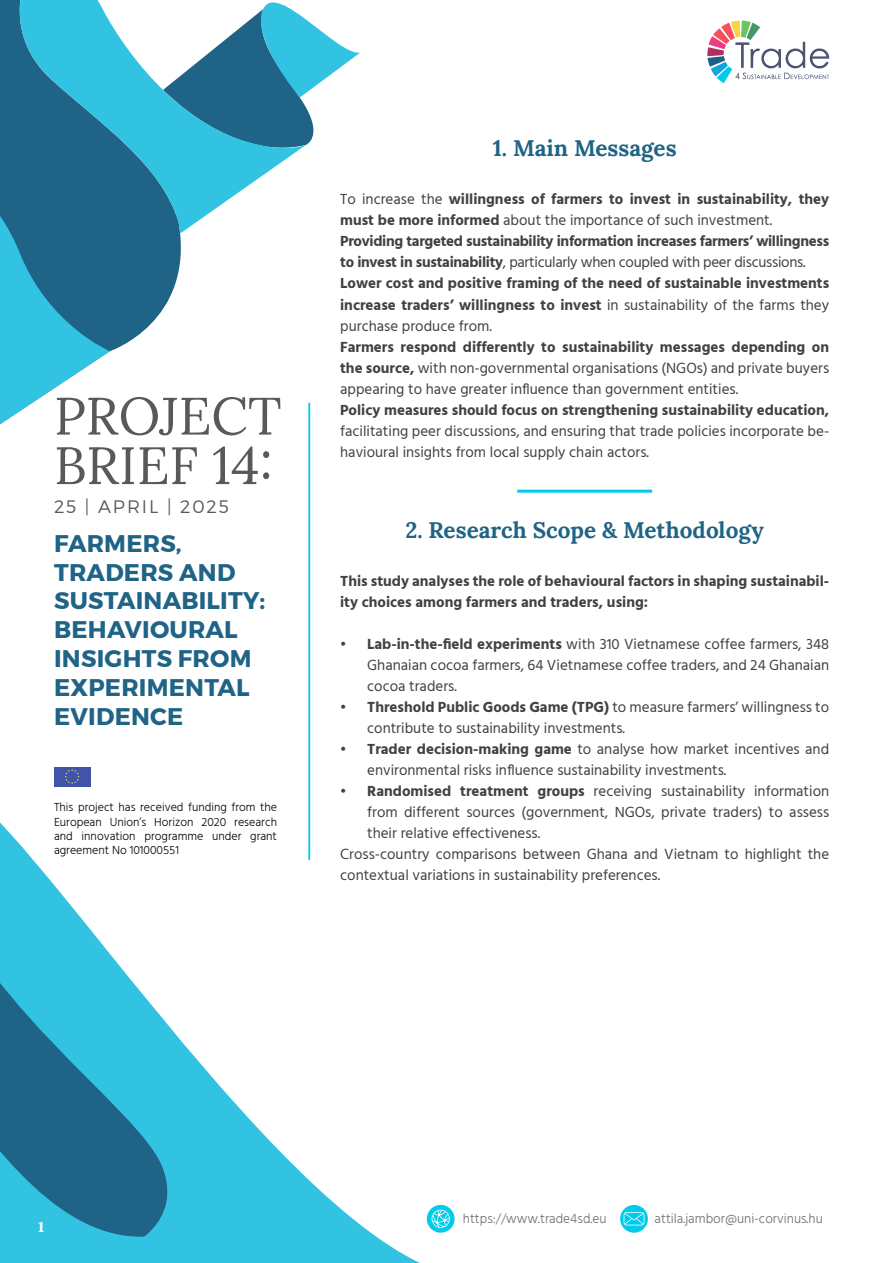
<style>
.page{position:relative;width:893px;height:1263px;background:#fff}
.page>*{position:absolute;margin:0;border:0;box-sizing:border-box;transform-origin:0 0}
.t1{font:52.5px/49.5px "Lora";color:#58595b}
.t2{font:700 24px/28.8px "Montserrat";letter-spacing:.01em;color:#1f6386}
.t3{font:700 22.5px "Lora";color:#1f6386}
.t4{font:300 18px "Montserrat";letter-spacing:.105em;color:#58595b}
.t5{font:15px/21px "Hind Madurai";color:#414042}
.t6{font:700 15px/21px "Hind Madurai";color:#414042}
.t7{font:700 15px "Baskerville";color:#fff}
.t8{font:300 13.5px "Hind Madurai";color:#6d6e71}
.t9{font:300 12px/14.4px "Hind Madurai";color:#000;text-align:justify}
.s1{font-weight:400}
.s2{font-weight:700}
</style>
<div class="page">
<div style="left:54px;top:767px;width:36px;height:19px;background:#4154a8"></div>
<svg style="left:65px;top:769px;width:15px;height:12px"></svg>
<svg style="left:0;top:0;width:181px;height:352px;fill:#1f6386"></svg>
<svg style="left:0;top:142px;width:110px;height:283px"></svg>
<svg style="left:0;top:781px;width:454px;height:482px"></svg>
<svg style="left:0;top:828px;width:185px;height:435px;fill:#32c3e2"></svg>
<svg style="left:11px;top:0;width:269px;height:233px"></svg>
<svg style="left:163px;top:0;width:197px;height:163px"></svg>
<svg style="left:0;top:1073px;width:147px;height:190px;background:#2585a7"></svg>
<svg style="left:620px;top:1205px;width:28px;height:28px"></svg>
<svg style="left:624px;top:1212px;width:20px;height:13px"></svg>
<div style="left:427px;top:1205px;width:28px;height:28px;background:#00cbea;border-radius:50%"></div>
<svg style="left:432px;top:1210px;width:18px;height:18px"></svg>
<hr style="left:309px;top:403px;width:1px;height:457px;background:#00cbea">
<hr style="left:517px;top:490px;width:135px;height:3px;background:#00cbea">
<svg style="left:707px;top:20px;width:122px;height:63px"></svg>
<h1 class="t1" style="left:54px;top:388px;width:229px">PROJECT<br>Brief 14:</h1>
<p class="t4" style="left:54px;top:495px;width:176px">25 | APRIL | 2025</p>
<h2 class="t2" style="left:54px;top:529px;width:213px">FARMERS,<br>TRADERS AND<br>SUSTAINABILITY:<br>BEHAVIOURAL<br>INSIGHTS FROM<br>EXPERIMENTAL<br>EVIDENCE</h2>
<p class="t9" style="left:54px;top:801px;width:225px">This project has received funding from the European Union’s Horizon 2020 research and innovation programme under grant agreement No 101000551</p>
<h3 class="t3" style="left:493px;top:131px;width:185px">1. Main Messages</h3>
<p class="t6" style="left:340px;top:190px;width:491px"><span class="s1">To increase the</span> willingness of farmers to invest in sustainability, they must be more informed <span class="s1">about the importance of such investment.<br></span>Providing targeted sustainability information increases farmers’ willingness to invest in sustainability<span class="s1">, particularly when coupled with peer discussions.<br></span>Lower cost and positive framing of the need of sustainable investments increase traders’ willingness to invest <span class="s1">in sustainability of the farms they purchase produce from.</span></p>
<p class="t5" style="left:340px;top:337px;width:490px;text-align:justify"><span class="s2">Farmers respond differently to sustainability messages depending on the source,</span> with non-governmental organisations (NGOs) and private buyers appearing to have greater influence than government entities.</p>
<p class="t6" style="left:340px;top:400px;width:490px">Policy measures should focus on strengthening sustainability education,</p>
<p class="t5" style="left:340px;top:421px;width:491px">facilitating peer discussions, and ensuring that trade policies incorporate be&shy;havioural insights from local supply chain actors.</p>
<h3 class="t3" style="left:405px;top:512px;width:360px">2. Research Scope &amp; Methodology</h3>
<p class="t6" style="left:340px;top:571px;width:491px">This study analyses the role of behavioural factors in shaping sustainabil&shy;ity choices among farmers and traders, using:</p>
<p class="t5" style="left:367px;top:634px;width:463px;text-align:justify;text-indent:-27px"><span class="s2">• Lab-in-the-field experiments</span> with 310 Vietnamese coffee farmers, 348<br>Ghanaian cocoa farmers, 64 Vietnamese coffee traders, and 24 Ghanaian cocoa traders.</p>
<p class="t5" style="left:367px;top:697px;width:463px;text-indent:-27px"><span class="s2">• Threshold Public Goods Game (TPG)</span> to measure farmers’ willingness to contribute to sustainability investments.</p>
<p class="t5" style="left:367px;top:739px;width:463px;text-indent:-27px"><span class="s2">• Trader decision-making game</span> to analyse how market incentives and environmental risks influence sustainability investments.</p>
<p class="t5" style="left:340px;top:781px;width:490px"><span class="s2">• Randomised treatment groups</span> receiving sustainability information</p>
<p class="t5" style="left:367px;top:802px;width:463px">from different sources (government, NGOs, private traders) to assess</p>
<p class="t5" style="left:367px;top:823px;width:175px">their relative effectiveness.</p>
<p class="t5" style="left:340px;top:844px;width:490px">Cross-country comparisons between Ghana and Vietnam to highlight the</p>
<p class="t5" style="left:340px;top:865px;width:322px">contextual variations in sustainability preferences.</p>
<p class="t7" style="left:37px;top:1216px;width:10px">1</p>
<p class="t8" style="left:463px;top:1211px;width:145px">https://www.trade4sd.eu</p>
<p class="t8" style="left:654px;top:1211px;width:170px">attila.jambor@uni-corvinus.hu</p>
</div>
